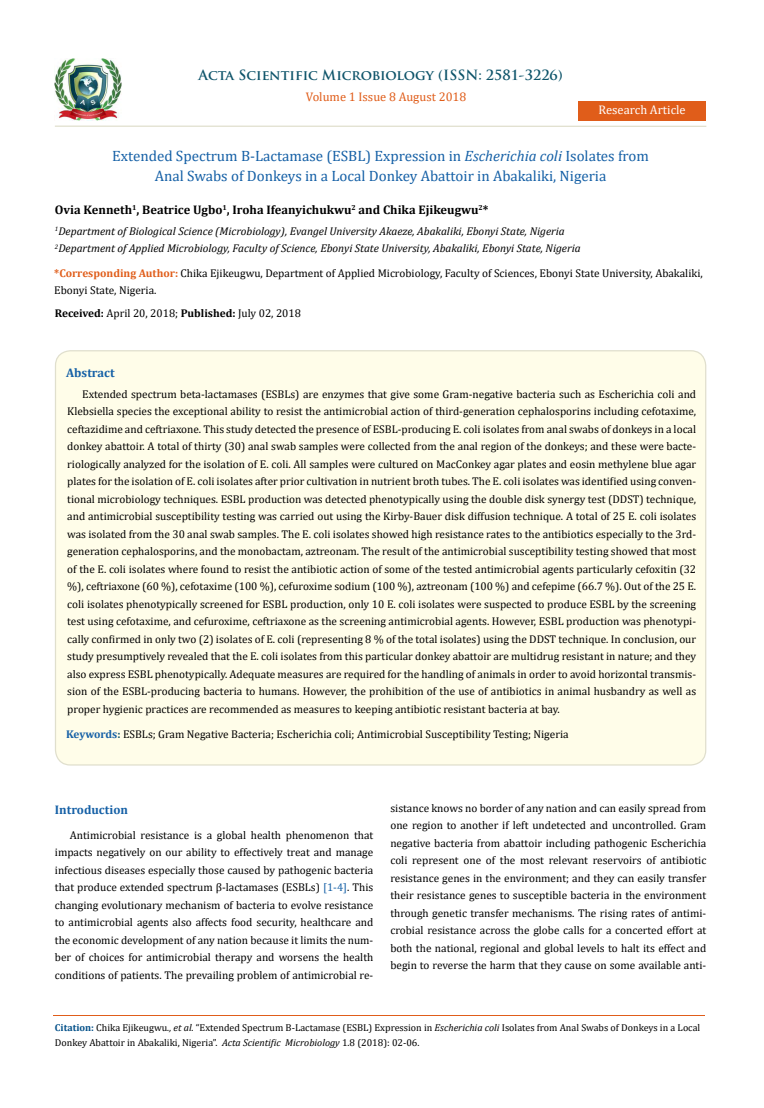
<style>
.page{position:relative;width:764px;height:1108px;background:#fff}
.page>*{position:absolute;margin:0;border:0;box-sizing:border-box;transform-origin:0 0}
.t1{font:15px/20px "Cambria";color:#1560a6;text-align:center}
.t2{font:700 13.75px "Trajan Pro";color:#0e546a}
.t3{font:700 12.5px "Cambria";color:#000}
.t4{font:12.5px "Cambria";color:#e05d1a}
.t5{font:700 12.5px "Cambria";color:#1560a6}
.t6{font:12.5px "Cambria";color:#fff}
.t7{font:11.25px/17.5px "Cambria";color:#000;text-align:justify}
.t8{font:italic 11.25px/17.5px "Cambria";color:#000}
.t9{font:10px/15px "Cambria";color:#000}
.s1{font-style:italic}
.s2{font-weight:700;color:#e05d1a}
.s3{font-weight:700}
.s4{font-weight:700;color:#1560a6}
.s5{font-weight:700;color:#0e546a}
.s6{color:#1560a6}
.s7{font-weight:700;color:#035089}
</style>
<div class="page">
<img style="left:54px;top:59px;width:67px;height:61px">
<div style="left:578px;top:101px;width:128px;height:20px;background:#e05d1a"></div>
<div style="left:55px;top:351px;width:650px;height:414px;background:#fffde9;border-radius:15px"></div>
<hr style="left:54px;top:1015px;width:651px;height:1px;background:#e05d1a">
<hr style="left:55px;top:126px;width:651px;height:1px;background:#e0dfcd">
<p class="t2" style="left:198px;top:66px;width:366px">Acta Scientific Microbiology (ISSN: 2581-3226)</p>
<p class="t4" style="left:306px;top:90px;width:162px">Volume 1 Issue 8 August 2018</p>
<p class="t6" style="left:598px;top:102px;width:89px">Research Article</p>
<h1 class="t1" style="left:112px;top:146px;width:538px">Extended Spectrum Β-Lactamase (ESBL) Expression in <span class="s1">Escherichia coli</span> Isolates from<br>Anal Swabs of Donkeys in a Local Donkey Abattoir in Abakaliki, Nigeria</h1>
<p class="t3" style="left:55px;top:201px;width:435px">Ovia Kenneth<sup>1</sup>, Beatrice Ugbo<sup>1</sup>, Iroha Ifeanyichukwu<sup>2</sup> and Chika Ejikeugwu<sup>2</sup>*</p>
<p class="t8" style="left:55px;top:222px;width:527px"><sup>1</sup>Department of Biological Science (Microbiology), Evangel University Akaeze, Abakaliki, Ebonyi State, Nigeria<br><sup>2</sup>Department of Applied Microbiology, Faculty of Science, Ebonyi State University, Abakaliki, Ebonyi State, Nigeria</p>
<p class="t7" style="left:54px;top:264px;width:650px"><span class="s2">*Corresponding Author:</span> Chika Ejikeugwu, Department of Applied Microbiology, Faculty of Sciences, Ebonyi State University, Abakaliki,<br>Ebonyi State, Nigeria.</p>
<p class="t7" style="left:55px;top:305px;width:248px"><span class="s3">Received:</span> April 20, 2018; <span class="s3">Published:</span> July 02, 2018</p>
<p class="t5" style="left:66px;top:363px;width:50px">Abstract</p>
<p class="t7" style="left:67px;top:385px;width:630px;text-indent:15px">Extended spectrum beta-lactamases (ESBLs) are enzymes that give some Gram-negative bacteria such as Escherichia coli and Klebsiella species the exceptional ability to resist the antimicrobial action of third-generation cephalosporins including cefotaxime, ceftazidime and ceftriaxone. This study detected the presence of ESBL-producing E. coli isolates from anal swabs of donkeys in a local donkey abattoir. A total of thirty (30) anal swab samples were collected from the anal region of the donkeys; and these were bacte&shy;riologically analyzed for the isolation of E. coli. All samples were cultured on MacConkey agar plates and eosin methylene blue agar plates for the isolation of E. coli isolates after prior cultivation in nutrient broth tubes. The E. coli isolates was identified using conven&shy;tional microbiology techniques. ESBL production was detected phenotypically using the double disk synergy test (DDST) technique, and antimicrobial susceptibility testing was carried out using the Kirby-Bauer disk diffusion technique. A total of 25 E. coli isolates was isolated from the 30 anal swab samples. The E. coli isolates showed high resistance rates to the antibiotics especially to the 3rd&shy;generation cephalosporins, and the monobactam, aztreonam. The result of the antimicrobial susceptibility testing showed that most of the E. coli isolates where found to resist the antibiotic action of some of the tested antimicrobial agents particularly cefoxitin (32 %), ceftriaxone (60 %), cefotaxime (100 %), cefuroxime sodium (100 %), aztreonam (100 %) and cefepime (66.7 %). Out of the 25 E. coli isolates phenotypically screened for ESBL production, only 10 E. coli isolates were suspected to produce ESBL by the screening test using cefotaxime, and cefuroxime, ceftriaxone as the screening antimicrobial agents. However, ESBL production was phenotypi&shy;cally confirmed in only two (2) isolates of E. coli (representing 8 % of the total isolates) using the DDST technique. In conclusion, our study presumptively revealed that the E. coli isolates from this particular donkey abattoir are multidrug resistant in nature; and they also express ESBL phenotypically. Adequate measures are required for the handling of animals in order to avoid horizontal transmis&shy;sion of the ESBL-producing bacteria to humans. However, the prohibition of the use of antibiotics in animal husbandry as well as proper hygienic practices are recommended as measures to keeping antibiotic resistant bacteria at bay.</p>
<p class="t7" style="left:66px;top:725px;width:504px"><span class="s4">Keywords</span><span class="s5">:</span> ESBLs; Gram Negative Bacteria; Escherichia coli; Antimicrobial Susceptibility Testing; Nigeria</p>
<p class="t5" style="left:55px;top:800px;width:75px">Introduction</p>
<p class="t7" style="left:55px;top:826px;width:320px;text-indent:15px">Antimicrobial resistance is a global health phenomenon that impacts negatively on our ability to effectively treat and manage infectious diseases especially those caused by pathogenic bacteria that produce extended spectrum β-lactamases (ESBLs) <span class="s6">[1-4]</span>. This changing evolutionary mechanism of bacteria to evolve resistance to antimicrobial agents also affects food security, healthcare and the economic development of any nation because it limits the num&shy;ber of choices for antimicrobial therapy and worsens the health conditions of patients. The prevailing problem of antimicrobial re-</p>
<p class="t7" style="left:390px;top:799px;width:317px">sistance knows no border of any nation and can easily spread from one region to another if left undetected and uncontrolled. Gram negative bacteria from abattoir including pathogenic Escherichia coli represent one of the most relevant reservoirs of antibiotic resistance genes in the environment; and they can easily transfer their resistance genes to susceptible bacteria in the environment through genetic transfer mechanisms. The rising rates of antimi&shy;crobial resistance across the globe calls for a concerted effort at both the national, regional and global levels to halt its effect and begin to reverse the harm that they cause on some available anti-</p>
<p class="t9" style="left:55px;top:1019px;width:647px"><span class="s7">Citation:</span> Chika Ejikeugwu<span class="s1">., et al.</span> “Extended Spectrum Β-Lactamase (ESBL) Expression in <span class="s1">Escherichia coli</span> Isolates from Anal Swabs of Donkeys in a Local<br>Donkey Abattoir in Abakaliki, Nigeria”. <span class="s1">Acta Scientific Microbiology</span> 1.8 (2018): 02-06.</p>
</div>
